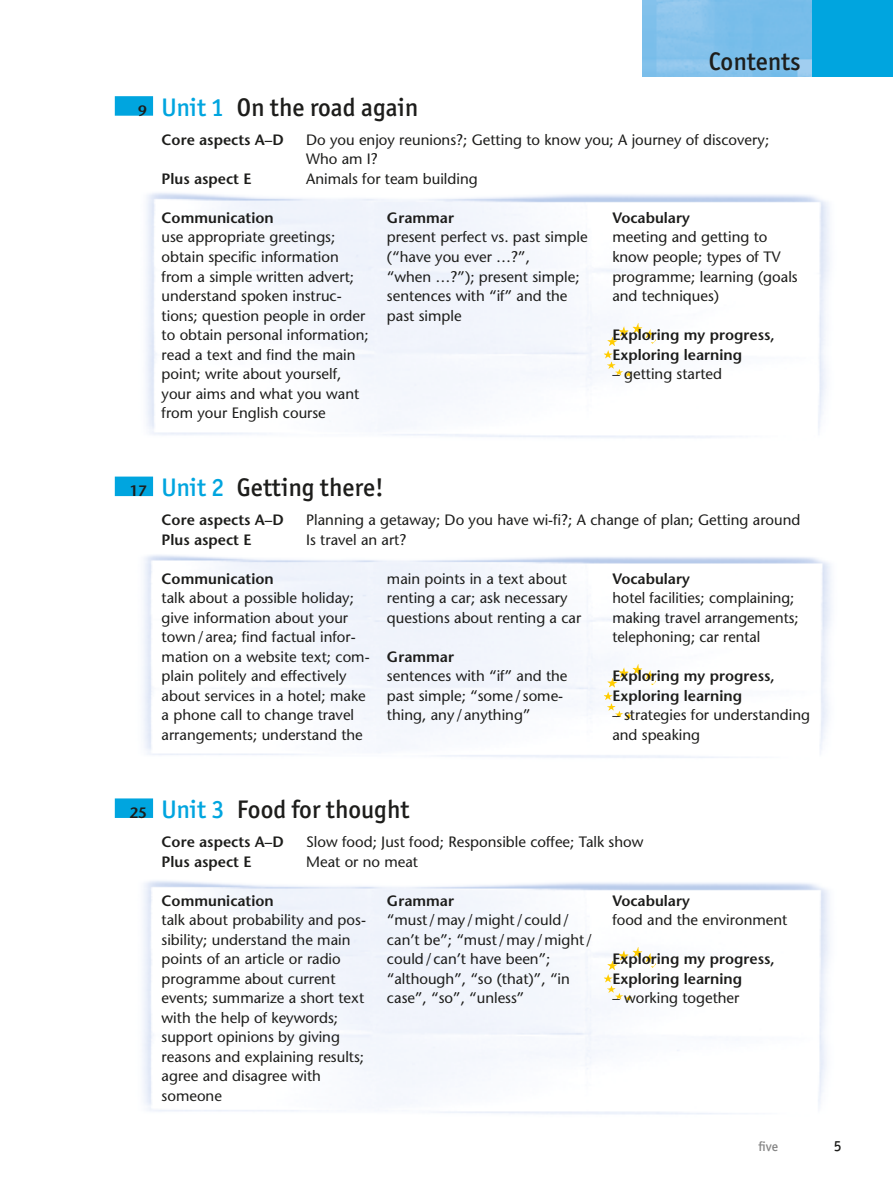
<style>
.page{position:relative;width:893px;height:1191px;background:#fff}
.page>*{position:absolute;margin:0;border:0;box-sizing:border-box;transform-origin:0 0}
.INH_01_Ü1{font:500 25.5px "Officina San ITC";color:#1d1d1b}
.INH_04_CGV_Ü____Te{font:15px/19.5px "Stone Sans";color:#1d1d1b}
.INH_02_Aspects{font:15px/19.5px "Stone Sans";color:#1d1d1b}
.INH_03_CGV_Ü{font:600 15px/19.5px "Stone Sans";color:#1d1d1b}
.INH_02_Aspects-2{font:600 15px "Stone Sans";color:#1d1d1b}
.Pagina{font:500 15px "Officina San ITC";color:#1d1d1b}
.Pagina-2{font:500 13.5px "Officina San ITC";color:#878787}
.s1{font-family:"Stone Sans";font-weight:600;font-size:15px}
.s2{color:#00a5df}
</style>
<div class="page">
<img style="left:604px;top:320px;width:57px;height:58px">
<img style="left:604px;top:662px;width:57px;height:57px">
<img style="left:604px;top:944px;width:57px;height:58px">
<div style="left:812px;top:0;width:81px;height:77px;background:#00a5df"></div>
<div style="left:115px;top:798px;width:38px;height:20px;background:#00a5df"></div>
<div style="left:115px;top:476px;width:38px;height:20px;background:#00a5df"></div>
<div style="left:115px;top:96px;width:38px;height:20px;background:#00a5df"></div>
<p class="INH_01_Ü1" style="left:709px;top:47px;width:93px">Contents</p>
<p class="INH_01_Ü1" style="left:138px;top:92px;width:281px"><span class="s1">9</span> <span class="s2">Unit 1</span> On the road again</p>
<p class="INH_02_Aspects-2" style="left:162px;top:130px;width:124px">Core aspects A–D</p>
<p class="INH_02_Aspects" style="left:306px;top:130px;width:465px">Do you enjoy reunions?; Getting to know you; A journey of discovery;<br>Who am I?</p>
<p class="INH_02_Aspects-2" style="left:162px;top:169px;width:91px">Plus aspect E</p>
<p class="INH_02_Aspects" style="left:306px;top:169px;width:173px">Animals for team building</p>
<p class="INH_03_CGV_Ü" style="left:162px;top:208px;width:114px">Communication</p>
<p class="INH_04_CGV_Ü____Te" style="left:162px;top:227px;width:209px">use appropriate greetings; obtain specific information from a simple written advert; understand spoken instruc&shy;tions; question people in order to obtain personal information; read a text and find the main point; write about yourself, your aims and what you want from your English course</p>
<p class="INH_03_CGV_Ü" style="left:387px;top:208px;width:69px">Grammar</p>
<p class="INH_04_CGV_Ü____Te" style="left:387px;top:227px;width:202px">present perfect vs. past simple (“have you ever …?”,<br>“when …?”); present simple; sentences with “if” and the past simple</p>
<p class="INH_03_CGV_Ü" style="left:612px;top:208px;width:79px">Vocabulary</p>
<p class="INH_04_CGV_Ü____Te" style="left:612px;top:227px;width:187px">meeting and getting to know people; types of TV programme; learning (goals and techniques)</p>
<p class="INH_03_CGV_Ü" style="left:612px;top:325px;width:164px">Exploring my progress,<br>Exploring learning</p>
<p class="INH_04_CGV_Ü____Te" style="left:612px;top:364px;width:111px">– getting started</p>
<p class="INH_01_Ü1" style="left:129px;top:472px;width:256px"><span class="s1">17</span> <span class="s2">Unit 2</span> Getting there!</p>
<p class="INH_02_Aspects-2" style="left:162px;top:511px;width:124px">Core aspects A–D</p>
<p class="INH_02_Aspects" style="left:306px;top:510px;width:496px">Planning a getaway; Do you have wi-fi?; A change of plan; Getting around</p>
<p class="INH_02_Aspects-2" style="left:162px;top:530px;width:91px">Plus aspect E</p>
<p class="INH_02_Aspects" style="left:306px;top:530px;width:102px">Is travel an art?</p>
<p class="INH_03_CGV_Ü" style="left:162px;top:569px;width:114px">Communication</p>
<p class="INH_04_CGV_Ü____Te" style="left:162px;top:588px;width:210px">talk about a possible holiday; give information about your town/area; find factual infor&shy;mation on a website text; com&shy;plain politely and effectively about services in a hotel; make a phone call to change travel arrangements; understand the</p>
<p class="INH_04_CGV_Ü____Te" style="left:387px;top:569px;width:196px">main points in a text about renting a car; ask necessary questions about renting a car</p>
<p class="INH_03_CGV_Ü" style="left:387px;top:647px;width:69px">Grammar</p>
<p class="INH_04_CGV_Ü____Te" style="left:387px;top:666px;width:182px">sentences with “if” and the past simple; “some/some&shy;thing, any / anything”</p>
<p class="INH_03_CGV_Ü" style="left:612px;top:569px;width:79px">Vocabulary</p>
<p class="INH_04_CGV_Ü____Te" style="left:612px;top:588px;width:188px">hotel facilities; complaining; making travel arrangements; telephoning; car rental</p>
<p class="INH_03_CGV_Ü" style="left:612px;top:666px;width:164px">Exploring my progress,<br>Exploring learning</p>
<p class="INH_04_CGV_Ü____Te" style="left:612px;top:705px;width:199px">– strategies for understanding and speaking</p>
<p class="INH_01_Ü1" style="left:129px;top:794px;width:281px"><span class="s1">25</span> <span class="s2">Unit 3</span> Food for thought</p>
<p class="INH_02_Aspects-2" style="left:162px;top:832px;width:124px">Core aspects A–D</p>
<p class="INH_02_Aspects" style="left:306px;top:832px;width:339px">Slow food; Just food; Responsible coffee; Talk show</p>
<p class="INH_02_Aspects-2" style="left:162px;top:852px;width:91px">Plus aspect E</p>
<p class="INH_02_Aspects" style="left:306px;top:851px;width:113px">Meat or no meat</p>
<p class="INH_03_CGV_Ü" style="left:162px;top:890px;width:114px">Communication</p>
<p class="INH_04_CGV_Ü____Te" style="left:162px;top:910px;width:206px">talk about probability and pos&shy;sibility; understand the main points of an article or radio programme about current events; summarize a short text with the help of keywords; support opinions by giving reasons and explaining results; agree and disagree with someone</p>
<p class="INH_03_CGV_Ü" style="left:387px;top:890px;width:69px">Grammar</p>
<p class="INH_04_CGV_Ü____Te" style="left:387px;top:910px;width:207px">“must/may /might/ could/ can’t be”; “must/may /might/ could/ can’t have been”; “although”, “so (that)”, “in case”, “so”, “unless”</p>
<p class="INH_03_CGV_Ü" style="left:612px;top:890px;width:79px">Vocabulary</p>
<p class="INH_04_CGV_Ü____Te" style="left:612px;top:910px;width:177px">food and the environment</p>
<p class="INH_03_CGV_Ü" style="left:612px;top:949px;width:164px">Exploring my progress,<br>Exploring learning</p>
<p class="INH_04_CGV_Ü____Te" style="left:612px;top:988px;width:129px">– working together</p>
<p class="Pagina-2" style="left:758px;top:1138px;width:21px">five</p>
<p class="Pagina" style="left:834px;top:1137px;width:9px">5</p>
</div>
